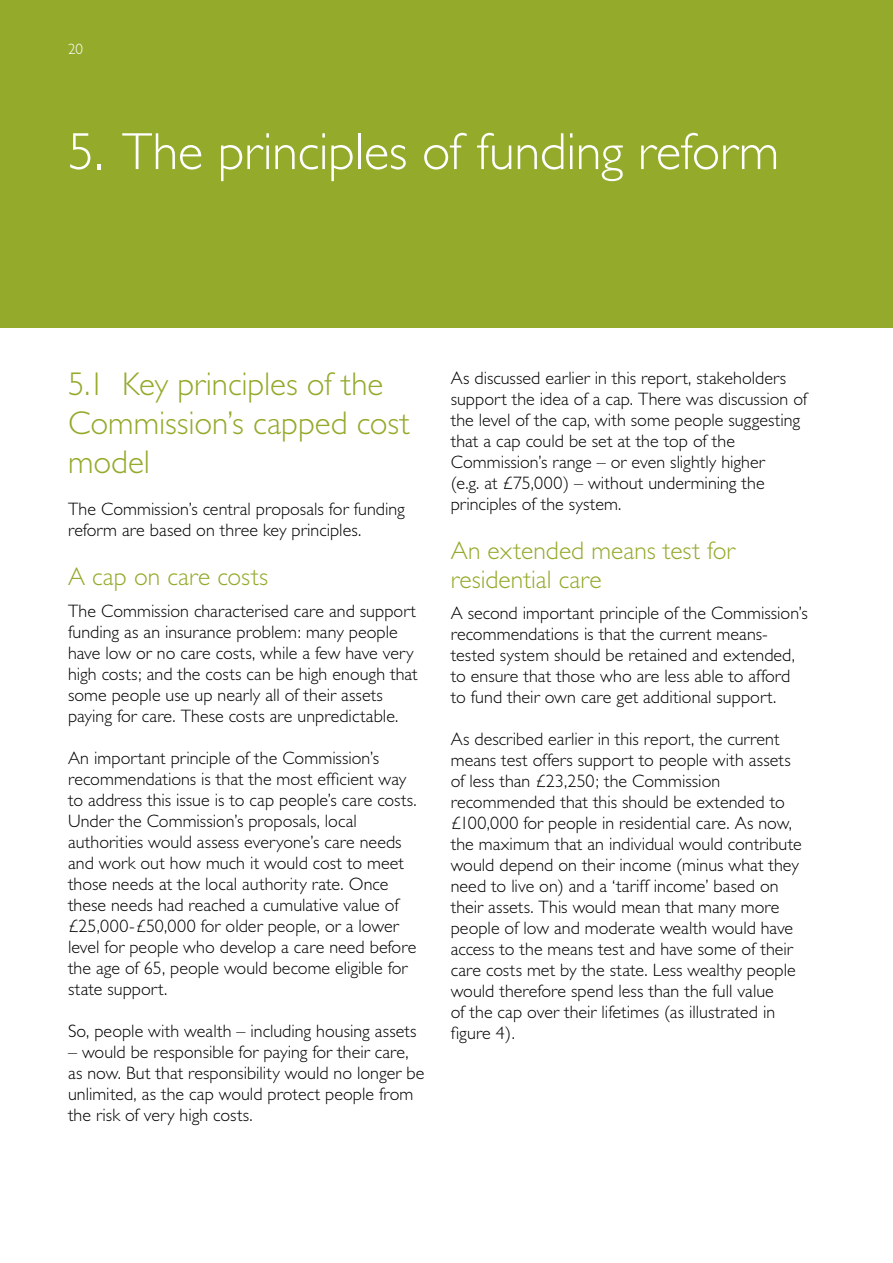
<style>
.page{position:relative;width:893px;height:1263px;background:#fff}
.page>*{position:absolute;margin:0;border:0;box-sizing:border-box;transform-origin:0 0}
.t1{font:300 52.5px "Gill Sans";letter-spacing:-.005em;color:#fff}
.t2{font:300 33px/39px "Gill Sans";color:#93aa2b}
.t3{font:300 25.5px/28.5px "Gill Sans";letter-spacing:.005em;color:#93aa2b}
.t4{font:300 18px/21px "Gill Sans";color:#000}
.t5{font:300 15px "Gill Sans";color:#fff}
</style>
<div class="page">
<div style="left:0;top:0;width:893px;height:327px;background:#93aa2b"></div>
<p class="t5" style="left:68px;top:40px;width:16px">20</p>
<h1 class="t1" style="left:68px;top:122px;width:713px">5. The principles of funding reform</h1>
<h2 class="t2" style="left:68px;top:364px;width:343px">5.1 Key principles of the<br>Commission’s capped cost model</h2>
<p class="t4" style="left:68px;top:498px;width:338px">The Commission’s central proposals for funding reform are based on three key principles.</p>
<h2 class="t3" style="left:68px;top:563px;width:202px">A cap on care costs</h2>
<p class="t4" style="left:68px;top:600px;width:351px">The Commission characterised care and support funding as an insurance problem: many people have low or no care costs, while a few have very high costs; and the costs can be high enough that some people use up nearly all of their assets paying for care. These costs are unpredictable.</p>
<p class="t4" style="left:68px;top:747px;width:350px">An important principle of the Commission’s recommendations is that the most efficient way to address this issue is to cap people’s care costs.<br>Under the Commission’s proposals, local authorities would assess everyone’s care needs and work out how much it would cost to meet those needs at the local authority rate. Once these needs had reached a cumulative value of £25,000-£50,000 for older people, or a lower level for people who develop a care need before the age of 65, people would become eligible for state support.</p>
<p class="t4" style="left:68px;top:1020px;width:350px">So, people with wealth – including housing assets</p>
<p class="t4" style="left:68px;top:1041px;width:358px">– would be responsible for paying for their care, as now. But that responsibility would no longer be unlimited, as the cap would protect people from the risk of very high costs.</p>
<p class="t4" style="left:451px;top:367px;width:358px">As discussed earlier in this report, stakeholders support the idea of a cap. There was discussion of the level of the cap, with some people suggesting that a cap could be set at the top of the Commission’s range – or even slightly higher</p>
<p class="t4" style="left:451px;top:472px;width:315px">(e.g. at £75,000) – without undermining the principles of the system.</p>
<h2 class="t3" style="left:451px;top:536px;width:286px">An extended means test for residential care</h2>
<p class="t4" style="left:451px;top:603px;width:359px">A second important principle of the Commission’s recommendations is that the current means&shy;tested system should be retained and extended, to ensure that those who are less able to afford to fund their own care get additional support.</p>
<p class="t4" style="left:451px;top:729px;width:352px">As described earlier in this report, the current means test offers support to people with assets of less than £23,250; the Commission recommended that this should be extended to £100,000 for people in residential care. As now, the maximum that an individual would contribute would depend on their income (minus what they need to live on) and a ‘tariff income’ based on their assets. This would mean that many more people of low and moderate wealth would have access to the means test and have some of their care costs met by the state. Less wealthy people would therefore spend less than the full value<br>of the cap over their lifetimes (as illustrated in figure 4).</p>
</div>
